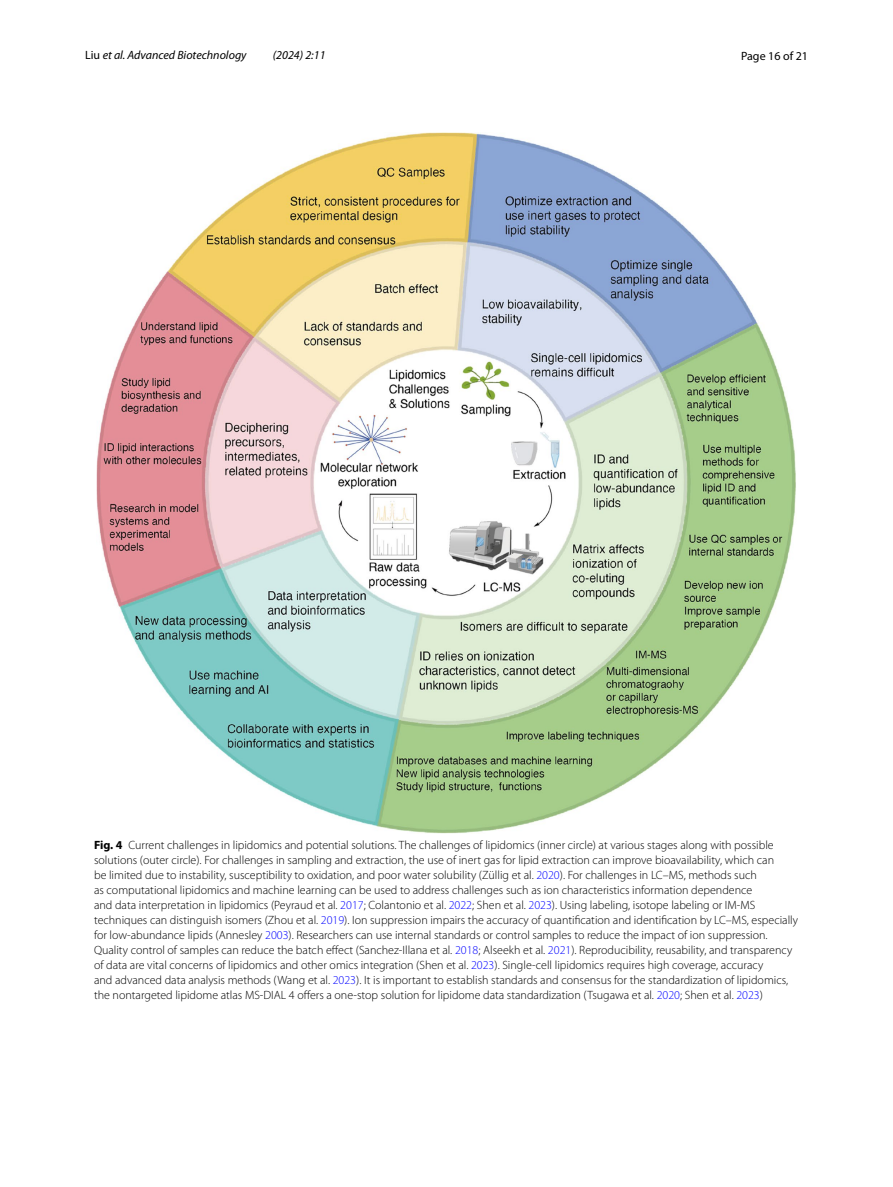
<style>
.page{position:relative;width:893px;height:1187px;background:#fff}
.page>*{position:absolute;margin:0;border:0;box-sizing:border-box;transform-origin:0 0}
.t1{font:300 12px/15px "Myriad Pro";color:#000}
.t2{font:italic 12px "Myriad Pro";color:#000}
.t3{font:12px "Myriad Pro";color:#000}
.s1{font-style:normal}
.s2{font-weight:700}
.s3{color:#00f}
</style>
<div class="page">
<img style="left:96px;top:133px;width:700px;height:700px">
<p class="t2" style="left:85px;top:48px;width:163px"><span class="s1">Liu</span> et al. Advanced Biotechnology</p>
<p class="t2" style="left:273px;top:48px;width:54px">(2024) 2:11</p>
<p class="t3" style="left:741px;top:48px;width:68px">Page 16 of 21</p>
<p class="t1" style="left:94px;top:837px;width:705px"><span class="s2">Fig. 4</span> Current challenges in lipidomics and potential solutions. The challenges of lipidomics (inner circle) at various stages along with possible solutions (outer circle). For challenges in sampling and extraction, the use of inert gas for lipid extraction can improve bioavailability, which can<br>be limited due to instability, susceptibility to oxidation, and poor water solubility (Züllig et al. <span class="s3">2020</span>). For challenges in LC–MS, methods such<br>as computational lipidomics and machine learning can be used to address challenges such as ion characteristics information dependence<br>and data interpretation in lipidomics (Peyraud et al. <span class="s3">2017</span>; Colantonio et al. <span class="s3">2022</span>; Shen et al. <span class="s3">2023</span>). Using labeling, isotope labeling or IM-MS techniques can distinguish isomers (Zhou et al. <span class="s3">2019</span>). Ion suppression impairs the accuracy of quantification and identification by LC–MS, especially for low-abundance lipids (Annesley <span class="s3">2003</span>). Researchers can use internal standards or control samples to reduce the impact of ion suppression.<br>Quality control of samples can reduce the batch effect (Sanchez-Illana et al. <span class="s3">2018</span>; Alseekh et al. <span class="s3">2021</span>). Reproducibility, reusability, and transparency of data are vital concerns of lipidomics and other omics integration (Shen et al. <span class="s3">2023</span>). Single-cell lipidomics requires high coverage, accuracy<br>and advanced data analysis methods (Wang et al. <span class="s3">2023</span>). It is important to establish standards and consensus for the standardization of lipidomics, the nontargeted lipidome atlas MS-DIAL 4 offers a one-stop solution for lipidome data standardization (Tsugawa et al. <span class="s3">2020</span>; Shen et al. <span class="s3">2023</span>)</p>
</div>
